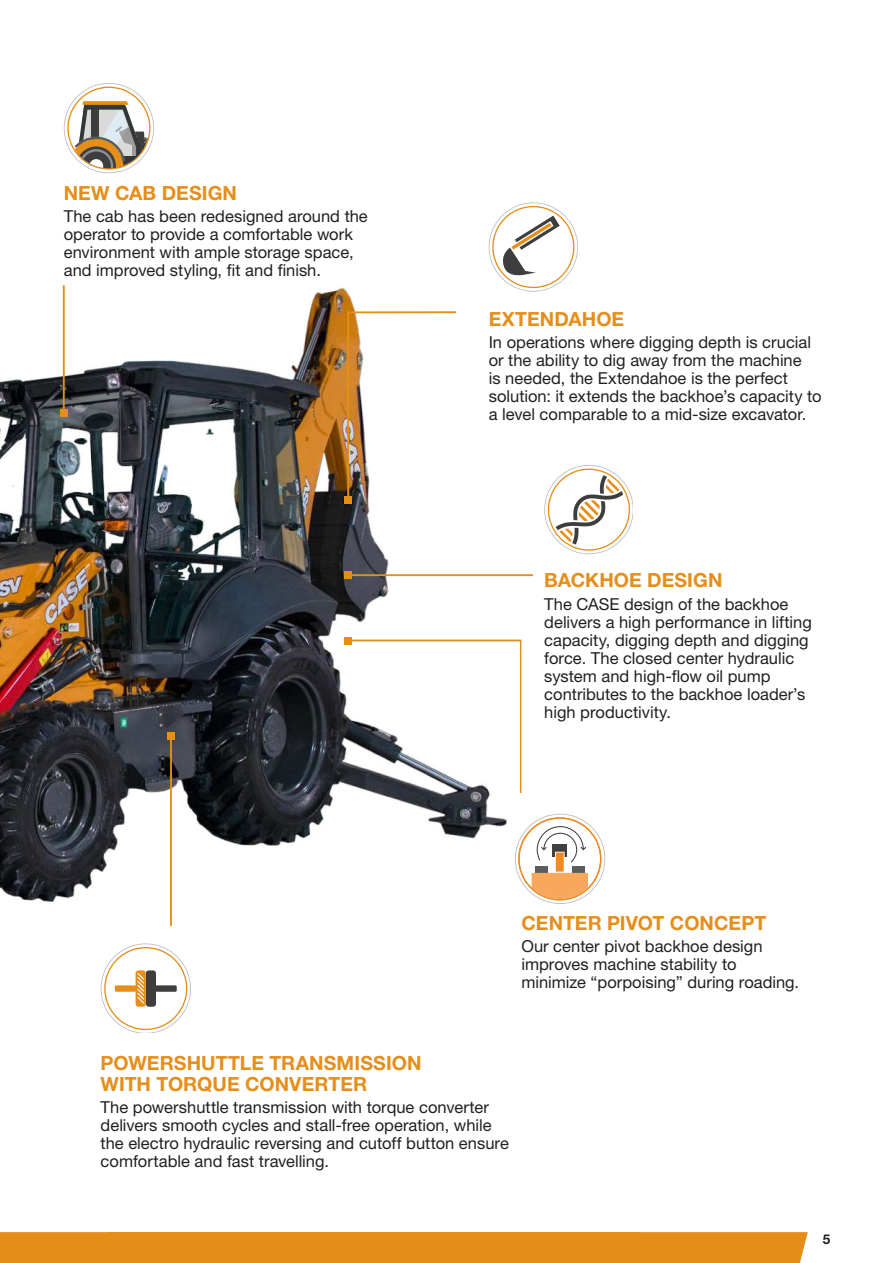
<style>
.page{position:relative;width:893px;height:1263px;background:#fff}
.page>*{position:absolute;margin:0;border:0;box-sizing:border-box;transform-origin:0 0}
.t1{font:700 19.5px/21px "Helvetica Neue LT Pro";letter-spacing:.005em;color:#e58e19}
.t2{font:16.5px/18px "Helvetica Neue LT Pro";color:#231f20}
.t3{font:700 13.5px "Helvetica Neue LT Std";color:#231f20}
</style>
<div class="page">
<div style="left:0;top:1232px;width:808px;height:31px;background:#e58e19"></div>
<img style="left:0;top:250px;width:593px;height:783px">
<svg style="left:489px;top:202px;width:88px;height:90px"></svg>
<svg style="left:544px;top:465px;width:89px;height:89px"></svg>
<svg style="left:101px;top:943px;width:90px;height:89px"></svg>
<hr style="left:348px;top:639px;width:173px;height:2px;background:#e58e19">
<div style="left:344px;top:637px;width:8px;height:7px;background:#e58e19"></div>
<hr style="left:348px;top:574px;width:185px;height:2px;background:#e58e19">
<div style="left:344px;top:571px;width:8px;height:8px;background:#e58e19"></div>
<hr style="left:63px;top:285px;width:2px;height:128px;background:#e58e19">
<div style="left:60px;top:409px;width:8px;height:8px;background:#e58e19"></div>
<svg style="left:346px;top:310px;width:112px;height:191px"></svg>
<div style="left:344px;top:496px;width:8px;height:7px;background:#e58e19"></div>
<hr style="left:170px;top:736px;width:2px;height:190px;background:#e58e19">
<div style="left:167px;top:732px;width:8px;height:7px;background:#e58e19"></div>
<svg style="left:64px;top:83px;width:90px;height:90px"></svg>
<svg style="left:515px;top:814px;width:90px;height:90px"></svg>
<hr style="left:520px;top:640px;width:1px;height:153px;background:#e58e19">
<p class="t1" style="left:64px;top:182px;width:175px">NEW CAB DESIGN</p>
<p class="t2" style="left:64px;top:207px;width:306px">The cab has been redesigned around the operator to provide a comfortable work environment with ample storage space, and improved styling, fit and finish.</p>
<p class="t1" style="left:489px;top:308px;width:137px">EXTENDAHOE</p>
<p class="t2" style="left:489px;top:333px;width:334px">In operations where digging depth is crucial or the ability to dig away from the machine<br>is needed, the Extendahoe is the perfect solution: it extends the backhoe’s capacity to a level comparable to a mid-size excavator.</p>
<p class="t1" style="left:544px;top:570px;width:180px">BACKHOE DESIGN</p>
<p class="t2" style="left:544px;top:595px;width:269px">The CASE design of the backhoe delivers a high performance in lifting capacity, digging depth and digging force. The closed center hydraulic system and high-flow oil pump contributes to the backhoe loader’s high productivity.</p>
<p class="t1" style="left:521px;top:912px;width:247px">CENTER PIVOT CONCEPT</p>
<p class="t2" style="left:521px;top:937px;width:279px">Our center pivot backhoe design improves machine stability to minimize “porpoising” during roading.</p>
<p class="t1" style="left:101px;top:1052px;width:322px">POWERSHUTTLE TRANSMISSION<br>WITH TORQUE CONVERTER</p>
<p class="t2" style="left:101px;top:1098px;width:410px">The powershuttle transmission with torque converter delivers smooth cycles and stall-free operation, while the electro hydraulic reversing and cutoff button ensure comfortable and fast travelling.</p>
<p class="t3" style="left:823px;top:1230px;width:9px">5</p>
</div>
